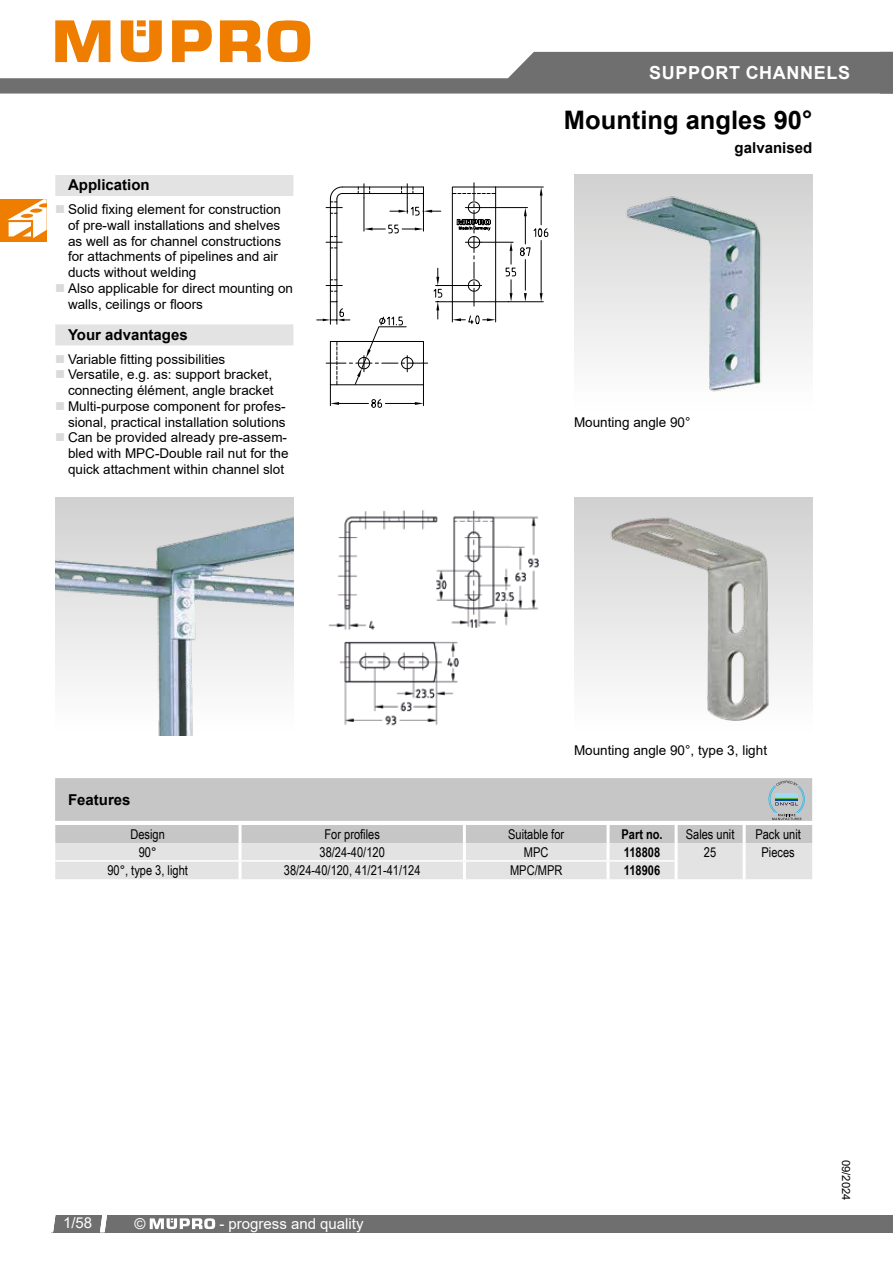
<style>
.page{position:relative;width:893px;height:1263px;background:#fff}
.page>*{position:absolute;margin:0;border:0;box-sizing:border-box;transform-origin:0 0}
.t1{font:700 25.5px "Arial";color:#000}
.t2{font:700 18px "Arial";letter-spacing:.035em;color:#fff}
.t3{font:700 15px "Arial";color:#000}
.t4{font:15px "Arial";color:#fff}
.t5{font:13.5px/15.8px "Arial";color:#000}
.t6{font:13.5px "Arial Narrow";color:#000}
.t7{font:700 13.5px "Arial Narrow";color:#000}
.t8{font:11.25px "Arial";color:#000}
</style>
<div class="page">
<svg style="left:0;top:20px;width:893px;height:74px"></svg>
<div style="left:51px;top:1215px;width:842px;height:17px;background:#706f6f"></div>
<svg style="left:51px;top:1215px;width:4px;height:17px"></svg>
<svg style="left:100px;top:1215px;width:7px;height:17px"></svg>
<svg style="left:150px;top:1218px;width:65px;height:11px"></svg>
<div style="left:55px;top:175px;width:238px;height:21px;background:#e3e3e3"></div>
<div style="left:55px;top:324px;width:238px;height:21px;background:#e3e3e3"></div>
<img style="left:574px;top:175px;width:238px;height:217px">
<svg style="left:317px;top:183px;width:232px;height:225px"></svg>
<img style="left:55px;top:497px;width:238px;height:239px">
<img style="left:328px;top:510px;width:211px;height:216px">
<img style="left:574px;top:497px;width:238px;height:224px">
<svg style="left:55px;top:778px;width:757px;height:101px;background:#d3d3d3"></svg>
<div style="left:0;top:199px;width:47px;height:43px;background:#ef7d00"></div>
<svg style="left:7px;top:199px;width:40px;height:39px"></svg>
<h2 class="t2" style="left:649px;top:60px;width:202px">SUPPORT CHANNELS</h2>
<p class="t3" style="left:68px;top:174px;width:83px">Application</p>
<p class="t5" style="left:68px;top:201px;width:227px">Solid fixing element for construction of pre-wall installations and shelves as well as for channel constructions for attachments of pipelines and air ducts without welding<br>Also applicable for direct mounting on walls, ceilings or floors</p>
<p class="t3" style="left:68px;top:324px;width:121px">Your advantages</p>
<p class="t5" style="left:68px;top:351px;width:222px">Variable fitting possibilities<br>Versatile, e.g. as: support bracket, connecting élément, angle bracket Multi-purpose component for profes&shy;sional, practical installation solutions Can be provided already pre-assem&shy;bled with MPC-Double rail nut for the quick attachment within channel slot</p>
<p class="t3" style="left:68px;top:789px;width:64px">Features</p>
<h1 class="t1" style="left:564px;top:102px;width:250px">Mounting angles 90°</h1>
<p class="t3" style="left:735px;top:138px;width:79px">galvanised</p>
<p class="t5" style="left:574px;top:414px;width:118px">Mounting angle 90°</p>
<p class="t5" style="left:574px;top:743px;width:195px">Mounting angle 90°, type 3, light</p>
<p class="t6" style="left:130px;top:824px;width:36px">Design</p>
<p class="t6" style="left:325px;top:824px;width:57px">For profiles</p>
<p class="t6" style="left:508px;top:824px;width:57px">Suitable for</p>
<p class="t7" style="left:621px;top:824px;width:43px">Part no.</p>
<p class="t6" style="left:686px;top:824px;width:50px">Sales unit</p>
<p class="t6" style="left:755px;top:824px;width:47px">Pack unit</p>
<p class="t6" style="left:139px;top:842px;width:19px">90°</p>
<p class="t6" style="left:320px;top:842px;width:67px">38/24-40/120</p>
<p class="t6" style="left:524px;top:842px;width:26px">MPC</p>
<p class="t7" style="left:624px;top:842px;width:38px">118808</p>
<p class="t6" style="left:704px;top:842px;width:14px">25</p>
<p class="t6" style="left:761px;top:842px;width:35px">Pieces</p>
<p class="t6" style="left:107px;top:860px;width:82px">90°, type 3, light</p>
<p class="t6" style="left:284px;top:860px;width:138px">38/24-40/120, 41/21-41/124</p>
<p class="t6" style="left:510px;top:860px;width:54px">MPC/MPR</p>
<p class="t7" style="left:624px;top:860px;width:38px">118906</p>
<p class="t4" style="left:63px;top:1213px;width:31px">1/58</p>
<p class="t4" style="left:135px;top:1213px;width:13px">©</p>
<p class="t4" style="left:219px;top:1213px;width:146px">- progress and quality</p>
<p class="t8" style="left:854px;top:1160px;width:42px;rotate:90deg">09/2024</p>
</div>
